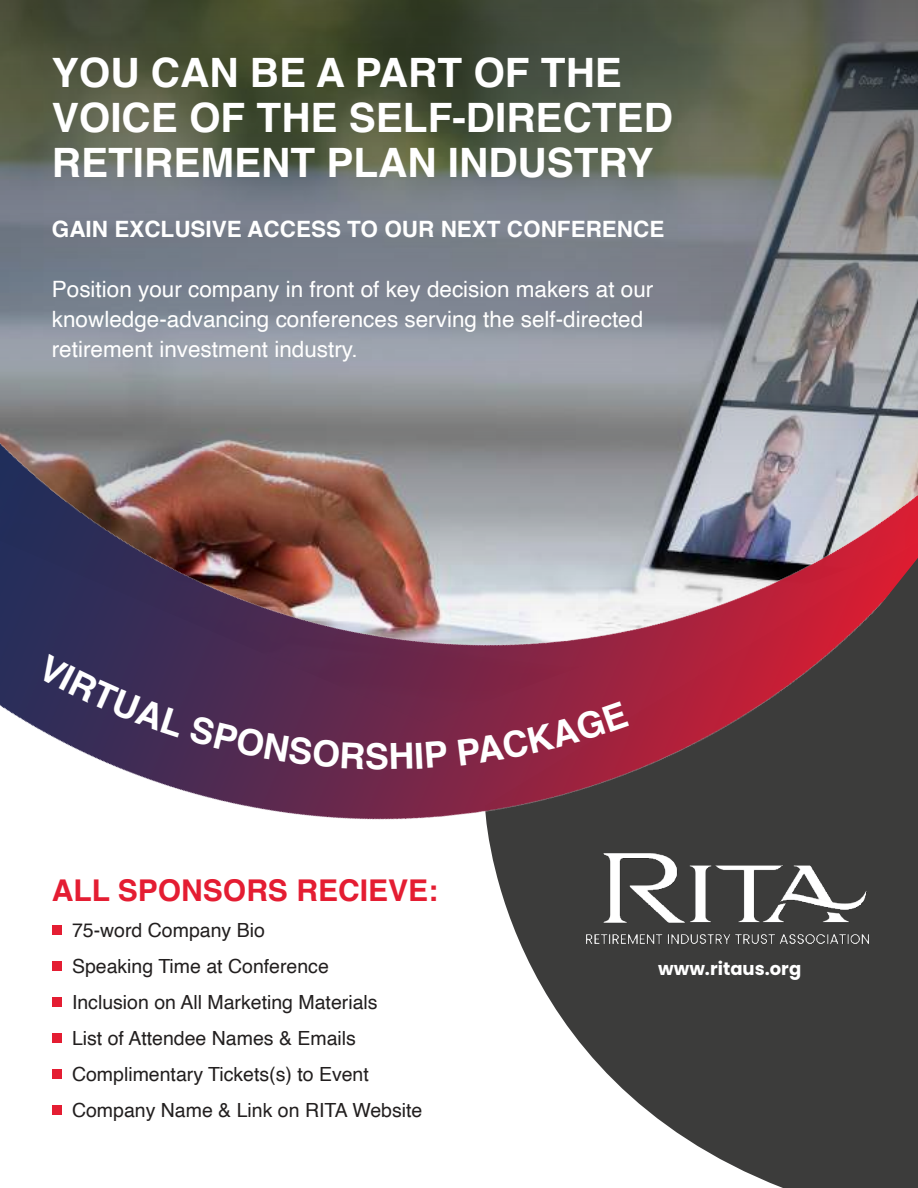
<style>
.page{position:relative;width:918px;height:1188px;background:#fff}
.page>*{position:absolute;margin:0;border:0;box-sizing:border-box;transform-origin:0 0}
.t1{font:700 40.5px/45px "Helvetica";color:#fff}
.t2{font:700 30px "Helvetica";color:#e41d32}
.t3{font:22.5px/30px "Helvetica";color:#fff}
.t4{font:700 22.5px "Helvetica";color:#fff}
.t5{font:19.5px/36px "Helvetica";color:#221f1f}
.t6{font:700 18px "Poppins";color:#fff}
</style>
<div class="page">
<svg style="left:633px;top:1098px;width:285px;height:90px;fill:#3c3c3b"></svg>
<img style="left:0;top:0;width:918px;height:1098px">
<div style="left:52px;top:926px;width:9px;height:9px;background:#e41d32"></div>
<div style="left:52px;top:962px;width:9px;height:9px;background:#e41d32"></div>
<div style="left:52px;top:998px;width:9px;height:9px;background:#e41d32"></div>
<div style="left:52px;top:1034px;width:9px;height:9px;background:#e41d32"></div>
<div style="left:52px;top:1070px;width:9px;height:9px;background:#e41d32"></div>
<div style="left:52px;top:1106px;width:9px;height:9px;background:#e41d32"></div>
<svg style="left:37px;top:653px;width:411px;height:117px;background:#573157"></svg>
<svg style="left:458px;top:701px;width:171px;height:64px;background:#902442"></svg>
<h1 class="t1" style="left:52px;top:53px;width:623px">YOU CAN BE A PART OF THE<br>VOICE OF THE SELF-DIRECTED<br>RETIREMENT PLAN INDUSTRY</h1>
<p class="t4" style="left:52px;top:220px;width:614px">GAIN EXCLUSIVE ACCESS TO OUR NEXT CONFERENCE</p>
<p class="t3" style="left:52px;top:276px;width:603px">Position your company in front of key decision makers at our knowledge-advancing conferences serving the self-directed retirement investment industry.</p>
<h2 class="t2" style="left:52px;top:877px;width:388px">ALL SPONSORS RECIEVE:</h2>
<p class="t5" style="left:72px;top:914px;width:352px">75-word Company Bio<br>Speaking Time at Conference<br>Inclusion on All Marketing Materials<br>List of Attendee Names &amp; Emails<br>Complimentary Tickets(s) to Event<br>Company Name &amp; Link on RITA Website</p>
<p class="t6" style="left:658px;top:960px;width:145px">www.ritaus.org</p>
</div>
